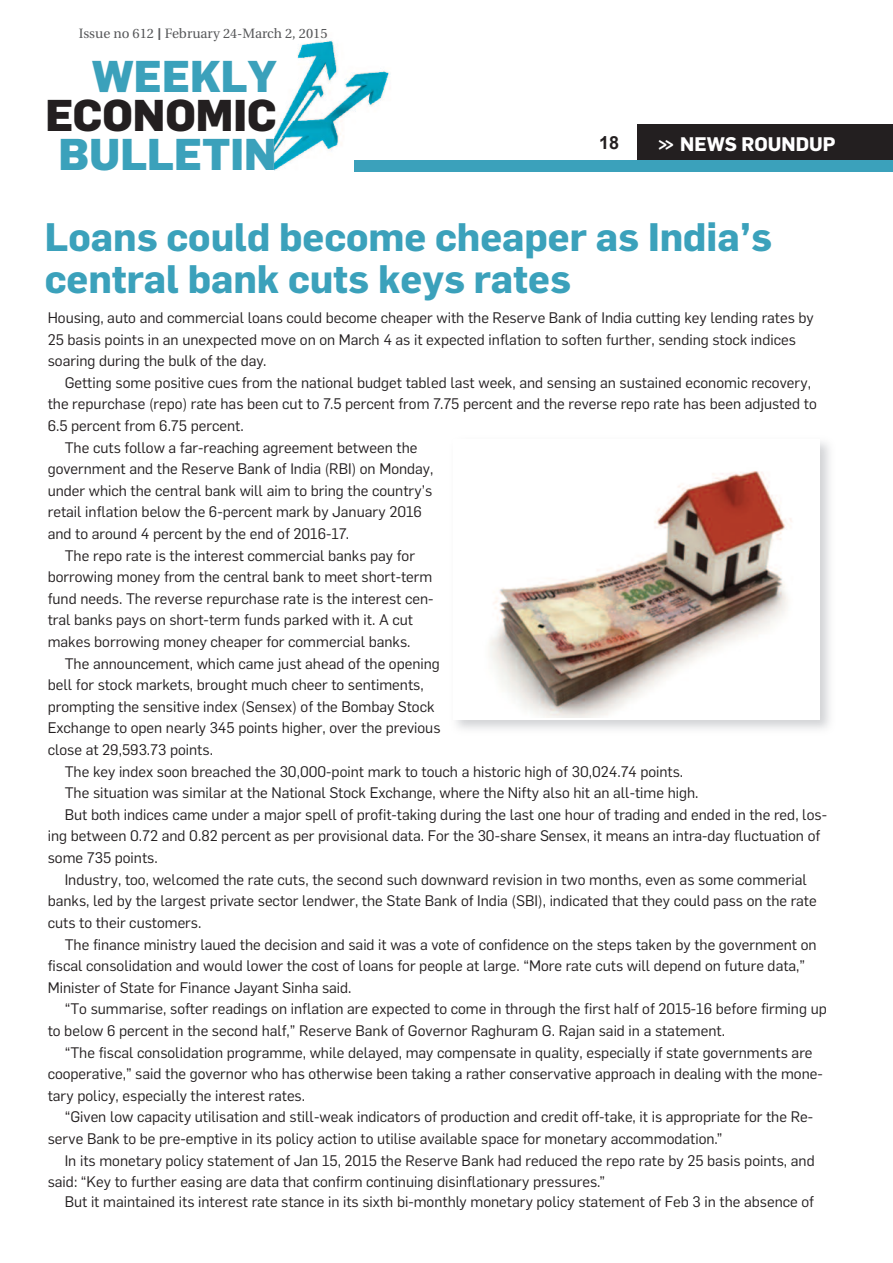
<style>
.page{position:relative;width:893px;height:1263px;background:#fff}
.page>*{position:absolute;margin:0;border:0;box-sizing:border-box;transform-origin:0 0}
.t1{font:800 43.65px "Flama";color:#3ba1bb}
.t2{font:800 43.65px "Flama";color:#231f20}
.t3{font:700 39px/42px "Flama";color:#3ba1bb}
.t4{font:700 19.35px "Flama";color:#fff;scale:.8 1}
.t5{font:700 18px "Arial";color:#231f20}
.t6{font:15px/21.6px "Flama";color:#231f20}
.t7{font:13.5px "Utopia";color:#57585a}
.s1{font-family:"Arial";font-size:16.5px}
</style>
<div class="page">
<div style="left:638px;top:125px;width:255px;height:41px;background:#231f20"></div>
<img style="left:274px;top:40px;width:116px;height:130px">
<div style="left:354px;top:160px;width:539px;height:11px;background:#3ba1bb"></div>
<img style="left:489px;top:471px;width:303px;height:246px">
<p class="t7" style="left:79px;top:28px;width:250px">Issue no 612 <span class="s1">I</span> February 24-March 2, 2015</p>
<h1 class="t1" style="left:92px;top:61px;width:186px">WEEKLY</h1>
<h1 class="t2" style="left:46px;top:100px;width:233px">ECONOMIC</h1>
<h1 class="t1" style="left:59px;top:139px;width:220px">BULLETIN</h1>
<p class="t5" style="left:599px;top:133px;width:22px">18</p>
<p class="t4" style="left:658px;top:137px;width:223px">&gt;&gt; NEWS ROUNDUP</p>
<h2 class="t3" style="left:45px;top:219px;width:729px">Loans could become cheaper as India’s central bank cuts keys rates</h2>
<p class="t6" style="left:48px;top:308px;width:768px">Housing, auto and commercial loans could become cheaper with the Reserve Bank of India cutting key lending rates by<br>25 basis points in an unexpected move on on March 4 as it expected inflation to soften further, sending stock indices soaring during the bulk of the day.</p>
<p class="t6" style="left:65px;top:373px;width:748px">Getting some positive cues from the national budget tabled last week, and sensing an sustained economic recovery,</p>
<p class="t6" style="left:48px;top:394px;width:771px">the repurchase (repo) rate has been cut to 7.5 percent from 7.75 percent and the reverse repo rate has been adjusted to</p>
<p class="t6" style="left:48px;top:416px;width:198px">6.5 percent from 6.75 percent.</p>
<p class="t6" style="left:65px;top:438px;width:354px">The cuts follow a far-reaching agreement between the</p>
<p class="t6" style="left:48px;top:459px;width:387px">government and the Reserve Bank of India (RBI) on Monday,</p>
<p class="t6" style="left:48px;top:481px;width:386px">under which the central bank will aim to bring the country’s</p>
<p class="t6" style="left:48px;top:502px;width:376px">retail inflation below the 6-percent mark by January 2016</p>
<p class="t6" style="left:48px;top:524px;width:303px">and to around 4 percent by the end of 2016-17.</p>
<p class="t6" style="left:65px;top:546px;width:352px">The repo rate is the interest commercial banks pay for</p>
<p class="t6" style="left:48px;top:567px;width:386px">borrowing money from the central bank to meet short-term</p>
<p class="t6" style="left:48px;top:589px;width:387px">fund needs. The reverse repurchase rate is the interest cen-</p>
<p class="t6" style="left:48px;top:610px;width:367px">tral banks pays on short-term funds parked with it. A cut</p>
<p class="t6" style="left:48px;top:632px;width:364px">makes borrowing money cheaper for commercial banks.</p>
<p class="t6" style="left:65px;top:654px;width:377px">The announcement, which came just ahead of the opening</p>
<p class="t6" style="left:48px;top:675px;width:378px">bell for stock markets, brought much cheer to sentiments,</p>
<p class="t6" style="left:48px;top:697px;width:388px">prompting the sensitive index (Sensex) of the Bombay Stock</p>
<p class="t6" style="left:48px;top:718px;width:394px">Exchange to open nearly 345 points higher, over the previous</p>
<p class="t6" style="left:48px;top:740px;width:167px">close at 29,593.73 points.</p>
<p class="t6" style="left:65px;top:762px;width:620px">The key index soon breached the 30,000-point mark to touch a historic high of 30,024.74 points.</p>
<p class="t6" style="left:65px;top:783px;width:635px">The situation was similar at the National Stock Exchange, where the Nifty also hit an all-time high.</p>
<p class="t6" style="left:65px;top:805px;width:764px">But both indices came under a major spell of profit-taking during the last one hour of trading and ended in the red, los-</p>
<p class="t6" style="left:48px;top:826px;width:774px">ing between 0.72 and 0.82 percent as per provisional data. For the 30-share Sensex, it means an intra-day fluctuation of</p>
<p class="t6" style="left:48px;top:848px;width:112px">some 735 points.</p>
<p class="t6" style="left:65px;top:870px;width:744px">Industry, too, welcomed the rate cuts, the second such downward revision in two months, even as some commerial</p>
<p class="t6" style="left:48px;top:891px;width:771px">banks, led by the largest private sector lendwer, the State Bank of India (SBI), indicated that they could pass on the rate</p>
<p class="t6" style="left:48px;top:913px;width:155px">cuts to their customers.</p>
<p class="t6" style="left:65px;top:934px;width:753px">The finance ministry laued the decision and said it was a vote of confidence on the steps taken by the government on</p>
<p class="t6" style="left:48px;top:956px;width:759px">fiscal consolidation and would lower the cost of loans for people at large. “More rate cuts will depend on future data,”</p>
<p class="t6" style="left:48px;top:978px;width:305px">Minister of State for Finance Jayant Sinha said.</p>
<p class="t6" style="left:65px;top:999px;width:763px">“To summarise, softer readings on inflation are expected to come in through the first half of 2015-16 before firming up</p>
<p class="t6" style="left:48px;top:1021px;width:679px">to below 6 percent in the second half,” Reserve Bank of Governor Raghuram G. Rajan said in a statement.</p>
<p class="t6" style="left:65px;top:1042px;width:749px">“The fiscal consolidation programme, while delayed, may compensate in quality, especially if state governments are</p>
<p class="t6" style="left:48px;top:1064px;width:777px">cooperative,” said the governor who has otherwise been taking a rather conservative approach in dealing with the mone-</p>
<p class="t6" style="left:48px;top:1086px;width:259px">tary policy, especially the interest rates.</p>
<p class="t6" style="left:65px;top:1107px;width:750px">“Given low capacity utilisation and still-weak indicators of production and credit off-take, it is appropriate for the Re-</p>
<p class="t6" style="left:48px;top:1129px;width:676px">serve Bank to be pre-emptive in its policy action to utilise available space for monetary accommodation.”</p>
<p class="t6" style="left:65px;top:1150px;width:751px">In its monetary policy statement of Jan 15, 2015 the Reserve Bank had reduced the repo rate by 25 basis points, and</p>
<p class="t6" style="left:48px;top:1172px;width:559px">said: “Key to further easing are data that confirm continuing disinflationary pressures.”</p>
<p class="t6" style="left:65px;top:1192px;width:751px">But it maintained its interest rate stance in its sixth bi-monthly monetary policy statement of Feb 3 in the absence of</p>
</div>
